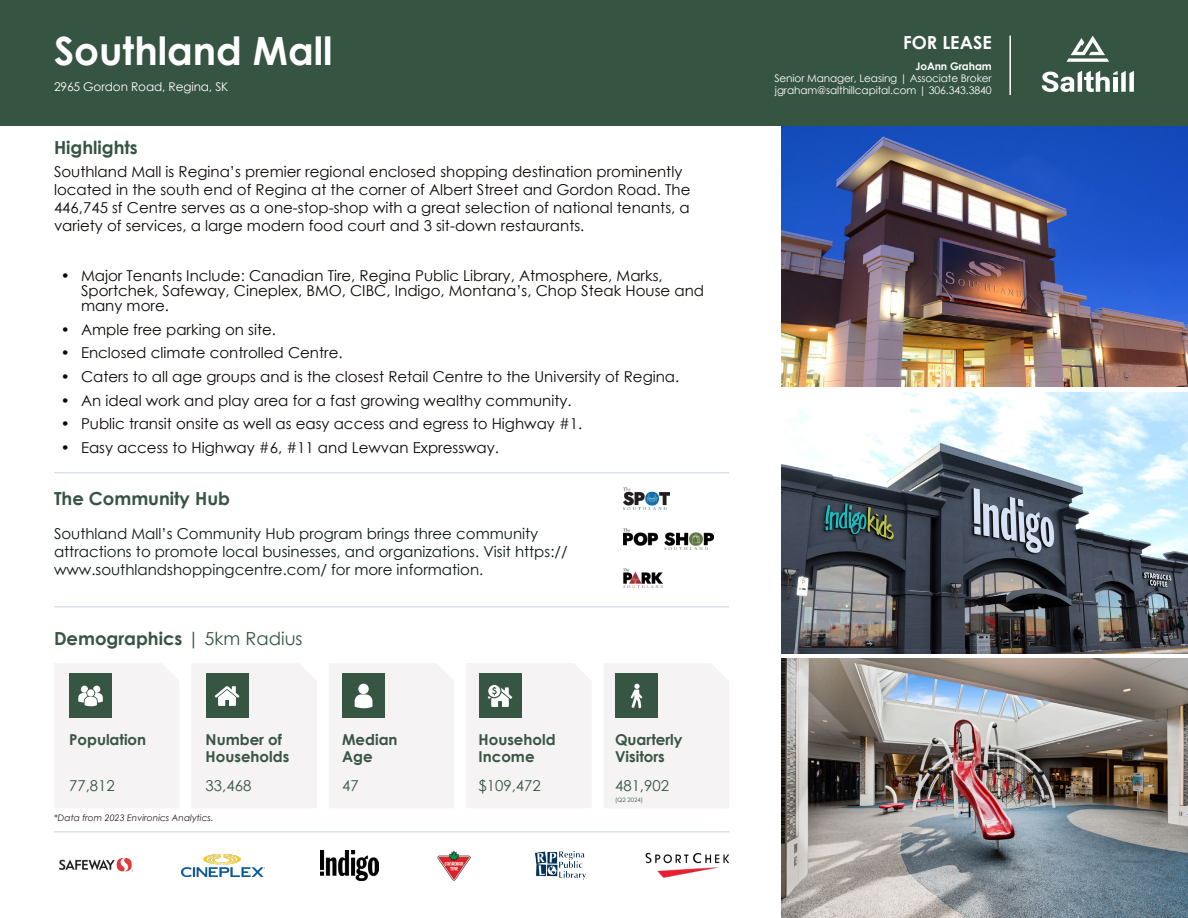
<style>
.page{position:relative;width:1188px;height:918px;background:#fff}
.page>*{position:absolute;margin:0;border:0;box-sizing:border-box;transform-origin:0 0}
.t1{font:700 39px "Century Gothic";color:#fff}
.t2{font:700 18px "Century Gothic";color:#365442}
.t3{font:700 18px "Century Gothic";color:#fff}
.Body_Bullets{font:15px/18px "Century Gothic";color:#0c0806}
.t4{font:15px/18px "Century Gothic";color:#0c1715}
.PlaceName{font:700 15px/16.5px "Century Gothic";color:#385543}
.PlaceName-2{font:15px "Century Gothic";color:#385543}
.t5{font:12px "Century Gothic";letter-spacing:-.01em;color:#fff}
.t6{font:10.5px "Century Gothic";letter-spacing:-.01em;color:#fff}
.t7{font:700 10.5px "Century Gothic";letter-spacing:-.01em;color:#fff}
.t8{font:italic 9px "Century Gothic";color:#231f20}
.PlaceName-3{font:6px "Century Gothic";color:#385543}
.s1{font-weight:400}
</style>
<div class="page">
<img style="left:782px;top:125px;width:406px;height:262px">
<div style="left:0;top:0;width:1188px;height:125px;background:#365442"></div>
<img style="left:782px;top:392px;width:406px;height:261px">
<img style="left:782px;top:659px;width:406px;height:259px">
<img style="left:59px;top:857px;width:75px;height:15px">
<img style="left:437px;top:851px;width:34px;height:29px">
<img style="left:646px;top:853px;width:83px;height:25px">
<img style="left:181px;top:854px;width:83px;height:23px">
<img style="left:535px;top:851px;width:51px;height:29px">
<img style="left:321px;top:851px;width:58px;height:29px">
<hr style="left:54px;top:831px;width:675px;height:2px;background:#dae1ea">
<hr style="left:54px;top:472px;width:675px;height:1px;background:#dae1ea">
<hr style="left:54px;top:606px;width:675px;height:2px;background:#dae1ea">
<img style="left:623px;top:568px;width:40px;height:20px">
<img style="left:623px;top:528px;width:90px;height:22px">
<img style="left:623px;top:488px;width:47px;height:21px">
<svg style="left:54px;top:663px;width:125px;height:145px"></svg>
<svg style="left:467px;top:663px;width:124px;height:145px"></svg>
<svg style="left:192px;top:663px;width:125px;height:145px"></svg>
<svg style="left:604px;top:663px;width:125px;height:145px"></svg>
<svg style="left:329px;top:663px;width:125px;height:145px"></svg>
<div style="left:358px;top:684px;width:11px;height:10px;background:#fff;border-radius:50%"></div>
<hr style="left:1009px;top:36px;width:2px;height:59px;background:#fff">
<svg style="left:1066px;top:36px;width:43px;height:26px"></svg>
<svg style="left:1042px;top:71px;width:92px;height:21px"></svg>
<p class="t1" style="left:54px;top:21px;width:280px">Southland Mall</p>
<p class="t5" style="left:54px;top:78px;width:176px">2965 Gordon Road, Regina, SK</p>
<p class="t2" style="left:54px;top:134px;width:85px">Highlights</p>
<p class="Body_Bullets" style="left:54px;top:162px;width:638px">Southland Mall is Regina’s premier regional enclosed shopping destination prominently located in the south end of Regina at the corner of Albert Street and Gordon Road. The 446,745 sf Centre serves as a one-stop-shop with a great selection of national tenants, a variety of services, a large modern food court and 3 sit-down restaurants.</p>
<p class="Body_Bullets" style="left:81px;top:268px;width:625px;line-height:15px;text-indent:-20px">• Major Tenants Include: Canadian Tire, Regina Public Library, Atmosphere, Marks,<br>Sportchek, Safeway, Cineplex, BMO, CIBC, Indigo, Montana’s, Chop Steak House and many more.</p>
<p class="Body_Bullets" style="left:61px;top:320px;width:217px">• Ample free parking on site.</p>
<p class="Body_Bullets" style="left:61px;top:344px;width:283px">• Enclosed climate controlled Centre.</p>
<p class="Body_Bullets" style="left:61px;top:367px;width:620px">• Caters to all age groups and is the closest Retail Centre to the University of Regina.</p>
<p class="Body_Bullets" style="left:61px;top:391px;width:513px">• An ideal work and play area for a fast growing wealthy community.</p>
<p class="Body_Bullets" style="left:61px;top:415px;width:523px">• Public transit onsite as well as easy access and egress to Highway #1.</p>
<p class="Body_Bullets" style="left:61px;top:438px;width:440px">• Easy access to Highway #6, #11 and Lewvan Expressway.</p>
<p class="t2" style="left:54px;top:485px;width:178px">The Community Hub</p>
<p class="t4" style="left:54px;top:525px;width:515px">Southland Mall’s Community Hub program brings three community attractions to promote local businesses, and organizations. Visit https:// www.southlandshoppingcentre.com/ for more information.</p>
<p class="t2" style="left:54px;top:625px;width:250px">Demographics <span class="s1">| 5km Radius</span></p>
<p class="PlaceName" style="left:69px;top:731px;width:79px">Population</p>
<p class="PlaceName-2" style="left:69px;top:775px;width:47px">77,812</p>
<p class="PlaceName" style="left:206px;top:731px;width:85px">Number of<br>Households</p>
<p class="PlaceName-2" style="left:206px;top:775px;width:47px">33,468</p>
<p class="t8" style="left:54px;top:812px;width:161px">*Data from 2023 Environics Analytics.</p>
<p class="PlaceName" style="left:342px;top:731px;width:57px">Median</p>
<p class="PlaceName" style="left:342px;top:747px;width:32px">Age</p>
<p class="PlaceName-2" style="left:342px;top:775px;width:18px">47</p>
<p class="PlaceName" style="left:479px;top:731px;width:79px">Household<br>Income</p>
<p class="PlaceName-2" style="left:479px;top:775px;width:64px">$109,472</p>
<p class="PlaceName" style="left:615px;top:731px;width:69px">Quarterly<br>Visitors</p>
<p class="PlaceName-2" style="left:615px;top:775px;width:56px">481,902</p>
<p class="PlaceName-3" style="left:615px;top:795px;width:29px">(Q2 2024)</p>
<p class="t3" style="left:903px;top:29px;width:90px">FOR LEASE</p>
<p class="t7" style="left:916px;top:58px;width:78px">JoAnn Graham</p>
<p class="t6" style="left:774px;top:70px;width:219px">Senior Manager, Leasing | Associate Broker</p>
<p class="t6" style="left:775px;top:82px;width:218px">jgraham@salthillcapital.com | 306.343.3840</p>
</div>
